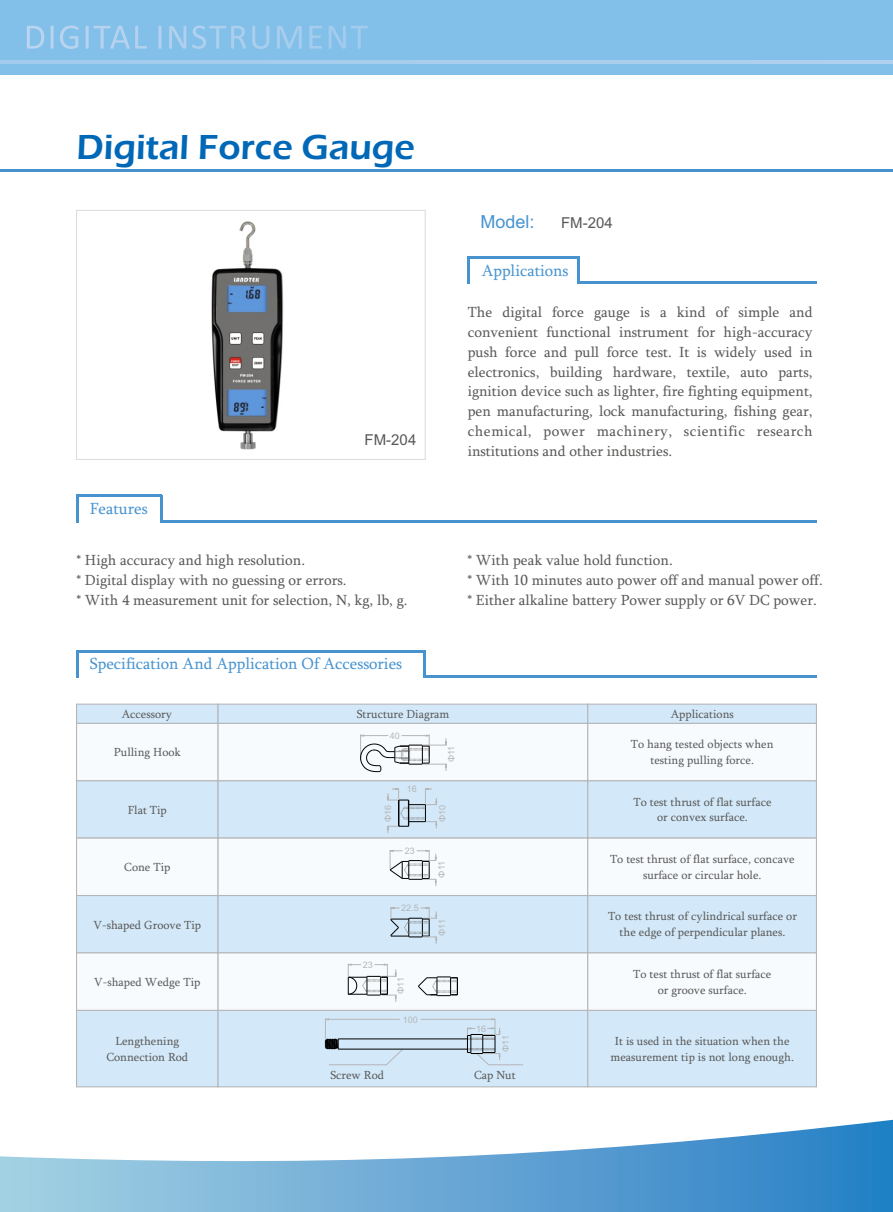
<style>
.page{position:relative;width:893px;height:1212px;background:#fff}
.page>*{position:absolute;margin:0;border:0;box-sizing:border-box;transform-origin:0 0}
.t1{font:600 36px "Eras ITC";color:#0068b7}
.t2{font:18px "Arial";color:#4693d0}
.t3{font:16.5px "Sylfaen";color:#4693d0}
.t4{font:15px/19.8px "Sylfaen";color:#595857}
.t5{font:15px "Arial";color:#595857}
.t6{font:12px/15.8px "Sylfaen";color:#595857;text-align:center}
.t7{font:9px "Arial";color:#b5b5b6}
</style>
<div class="page">
<svg style="left:0;top:1120px;width:893px;height:92px"></svg>
<hr style="left:0;top:169px;width:893px;height:2px;background:#4693d0">
<svg style="left:76px;top:703px;width:741px;height:385px"></svg>
<div style="left:0;top:0;width:893px;height:74px;background:#82c0ea"></div>
<hr style="left:0;top:60px;width:893px;height:3px;background:#a8cded">
<svg style="left:27px;top:26px;width:103px;height:23px"></svg>
<img style="left:211px;top:221px;width:73px;height:229px">
<div style="left:76px;top:210px;width:350px;height:250px;border:1px solid #dcdddd"></div>
<hr style="left:578px;top:282px;width:238px;height:2px;background:#4693d0">
<hr style="left:468px;top:256px;width:112px;height:2px;background:#4693d0">
<hr style="left:578px;top:256px;width:2px;height:28px;background:#4693d0">
<hr style="left:468px;top:256px;width:2px;height:28px;background:#4693d0">
<hr style="left:77px;top:495px;width:85px;height:2px;background:#4693d0">
<hr style="left:77px;top:495px;width:2px;height:27px;background:#4693d0">
<hr style="left:162px;top:520px;width:654px;height:2px;background:#4693d0">
<hr style="left:160px;top:495px;width:2px;height:27px;background:#4693d0">
<hr style="left:77px;top:650px;width:348px;height:2px;background:#4693d0">
<hr style="left:77px;top:650px;width:2px;height:27px;background:#4693d0">
<hr style="left:423px;top:675px;width:393px;height:2px;background:#4693d0">
<hr style="left:423px;top:650px;width:2px;height:27px;background:#4693d0">
<h1 class="t1" style="left:77px;top:134px;width:340px">Digital Force Gauge</h1>
<p class="t3" style="left:90px;top:502px;width:59px">Features</p>
<p class="t5" style="left:365px;top:434px;width:53px">FM-204</p>
<p class="t4" style="left:77px;top:552px;width:333px">* High accuracy and high resolution.<br>* Digital display with no guessing or errors.<br>* With 4 measurement unit for selection, N, kg, lb, g.</p>
<p class="t3" style="left:90px;top:657px;width:314px">Specification And Application Of Accessories</p>
<p class="t2" style="left:480px;top:215px;width:56px">Model:</p>
<p class="t5" style="left:561px;top:217px;width:53px">FM-204</p>
<p class="t3" style="left:482px;top:263px;width:88px">Applications</p>
<p class="t4" style="left:468px;top:304px;width:346px;text-align:justify">The digital force gauge is a kind of simple and convenient functional instrument for high-accuracy push force and pull force test. It is widely used in electronics, building hardware, textile, auto parts, ignition device such as lighter, fire fighting equipment, pen manufacturing, lock manufacturing, fishing gear, chemical, power machinery, scientific research institutions and other industries.</p>
<p class="t4" style="left:468px;top:552px;width:357px">* With peak value hold function.<br>* With 10 minutes auto power off and manual power off. * Either alkaline battery Power supply or 6V DC power.</p>
<p class="t6" style="left:122px;top:707px;width:52px">Accessory</p>
<p class="t6" style="left:357px;top:707px;width:94px">Structure Diagram</p>
<p class="t6" style="left:671px;top:707px;width:65px">Applications</p>
<p class="t7" style="left:390px;top:732px;width:12px">40</p>
<p class="t7" style="left:448px;top:762px;width:18px;rotate:-90deg">Φ11</p>
<p class="t6" style="left:631px;top:738px;width:144px">To hang tested objects when testing pulling force.</p>
<p class="t6" style="left:114px;top:746px;width:69px">Pulling Hook</p>
<p class="t7" style="left:407px;top:786px;width:12px">16</p>
<p class="t6" style="left:128px;top:803px;width:41px">Flat Tip</p>
<p class="t7" style="left:385px;top:822px;width:19px;rotate:-90deg">Φ16</p>
<p class="t7" style="left:439px;top:822px;width:19px;rotate:-90deg">Φ10</p>
<p class="t6" style="left:633px;top:795px;width:140px">To test thrust of flat surface or convex surface.</p>
<p class="t6" style="left:124px;top:860px;width:48px">Cone Tip</p>
<p class="t7" style="left:405px;top:847px;width:12px">23</p>
<p class="t7" style="left:438px;top:877px;width:18px;rotate:-90deg">Φ11</p>
<p class="t6" style="left:610px;top:852px;width:186px">To test thrust of flat surface, concave surface or circular hole.</p>
<p class="t6" style="left:94px;top:918px;width:109px">V-shaped Groove Tip</p>
<p class="t7" style="left:401px;top:904px;width:19px">22.5</p>
<p class="t7" style="left:439px;top:936px;width:18px;rotate:-90deg">Φ11</p>
<p class="t6" style="left:608px;top:910px;width:190px">To test thrust of cylindrical surface or the edge of perpendicular planes.</p>
<p class="t6" style="left:94px;top:975px;width:108px">V-shaped Wedge Tip</p>
<p class="t6" style="left:106px;top:1034px;width:83px">Lengthening<br>Connection Rod</p>
<p class="t7" style="left:363px;top:961px;width:12px">23</p>
<p class="t7" style="left:397px;top:994px;width:18px;rotate:-90deg">Φ11</p>
<p class="t7" style="left:403px;top:1016px;width:17px">100</p>
<p class="t7" style="left:476px;top:1025px;width:12px">16</p>
<p class="t7" style="left:502px;top:1052px;width:18px;rotate:-90deg">Φ11</p>
<p class="t6" style="left:633px;top:967px;width:140px">To test thrust of flat surface or groove surface.</p>
<p class="t6" style="left:611px;top:1034px;width:185px">It is used in the situation when the measurement tip is not long enough.</p>
<p class="t6" style="left:330px;top:1068px;width:55px">Screw Rod</p>
<p class="t6" style="left:474px;top:1068px;width:43px">Cap Nut</p>
</div>
